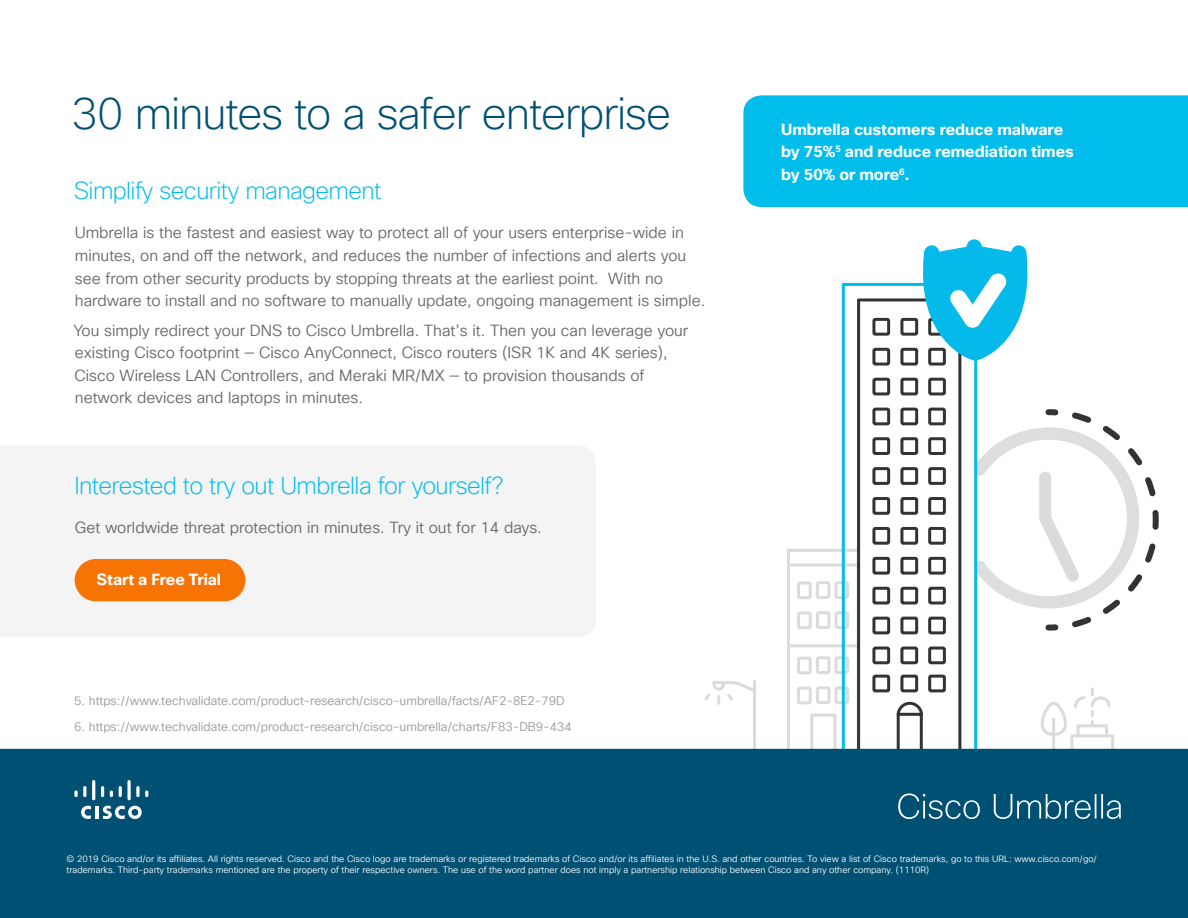
<style>
.page{position:relative;width:1188px;height:918px;background:#fff}
.page>*{position:absolute;margin:0;border:0;box-sizing:border-box;transform-origin:0 0}
.t1{font:200 43.95px "Cisco Sans TT";letter-spacing:-.025em;color:#005073}
.t2{font:200 24px "Cisco Sans TT";letter-spacing:-.025em;color:#00bceb}
.t3{font:15.75px/22.6px "Cisco Sans TT Light";color:#666767}
.t4{font:700 15.75px/22.6px "Cisco Sans TT";color:#fff}
.t5{font:12.3px "Cisco Sans TT Light";color:#989899}
.t6{font:9px/11.2px "Cisco Sans TT Light";color:#fff}
</style>
<div class="page">
<div style="left:0;top:446px;width:595px;height:191px;background:#f4f4f4"></div>
<div style="left:75px;top:559px;width:170px;height:42px;background:#f77303;border-radius:21px"></div>
<svg style="left:786px;top:549px;width:330px;height:200px"></svg>
<svg style="left:1032px;top:700px;width:43px;height:37px"></svg>
<hr style="left:1052px;top:719px;width:3px;height:30px;background:#dbdbdb">
<svg style="left:702px;top:680px;width:56px;height:69px"></svg>
<svg style="left:935px;top:361px;width:28px;height:388px"></svg>
<svg style="left:840px;top:282px;width:95px;height:467px"></svg>
<hr style="left:974px;top:349px;width:3px;height:401px;background:#00bdeb">
<svg style="left:915px;top:239px;width:113px;height:122px"></svg>
<svg style="left:963px;top:406px;width:196px;height:228px"></svg>
<div style="left:0;top:749px;width:1188px;height:169px;background:#005073"></div>
<svg style="left:81px;top:806px;width:10px;height:13px"></svg>
<svg style="left:103px;top:806px;width:39px;height:13px"></svg>
<svg style="left:74px;top:786px;width:12px;height:11px"></svg>
<hr style="left:92px;top:780px;width:3px;height:20px;background:#fff;border-radius:2px">
<svg style="left:101px;top:786px;width:3px;height:11px"></svg>
<svg style="left:110px;top:791px;width:3px;height:6px"></svg>
<svg style="left:119px;top:786px;width:3px;height:11px"></svg>
<svg style="left:127px;top:780px;width:4px;height:20px"></svg>
<svg style="left:136px;top:786px;width:4px;height:11px"></svg>
<svg style="left:145px;top:791px;width:3px;height:6px"></svg>
<hr style="left:95px;top:806px;width:4px;height:13px;background:#fff">
<svg style="left:898px;top:793px;width:82px;height:26px;background:#2e6f8c"></svg>
<svg style="left:994px;top:794px;width:127px;height:25px;background:#357490"></svg>
<div style="left:743px;top:95px;width:445px;height:112px;background:#00bdeb"></div>
<h1 class="t1" style="left:72px;top:86px;width:601px">30 minutes to a safer enterprise</h1>
<h2 class="t2" style="left:74px;top:176px;width:309px">Simplify security management</h2>
<p class="t3" style="left:75px;top:222px;width:632px">Umbrella is the fastest and easiest way to protect all of your users enterprise-wide in minutes, on and off the network, and reduces the number of infections and alerts you see from other security products by stopping threats at the earliest point. With no hardware to install and no software to manually update, ongoing management is simple.</p>
<p class="t3" style="left:73px;top:319px;width:617px">You simply redirect your DNS to Cisco Umbrella. That’s it. Then you can leverage your existing Cisco footprint — Cisco AnyConnect, Cisco routers (ISR 1K and 4K series), Cisco Wireless LAN Controllers, and Meraki MR/MX — to provision thousands of network devices and laptops in minutes.</p>
<h2 class="t2" style="left:75px;top:470px;width:431px">Interested to try out Umbrella for yourself?</h2>
<p class="t3" style="left:75px;top:516px;width:469px">Get worldwide threat protection in minutes. Try it out for 14 days.</p>
<p class="t4" style="left:97px;top:568px;width:126px">Start a Free Trial</p>
<p class="t5" style="left:74px;top:693px;width:492px">5. https://www.techvalidate.com/product-research/cisco-umbrella/facts/AF2-8E2-79D</p>
<p class="t5" style="left:74px;top:718px;width:499px">6. https://www.techvalidate.com/product-research/cisco-umbrella/charts/F83-DB9-434</p>
<p class="t4" style="left:781px;top:119px;width:294px">Umbrella customers reduce malware by 75%<sup>5</sup> and reduce remediation times by 50% or more<sup>6</sup>.</p>
<p class="t6" style="left:67px;top:853px;width:1032px">© 2019 Cisco and/or its affiliates. All rights reserved. Cisco and the Cisco logo are trademarks or registered trademarks of Cisco and/or its affiliates in the U.S. and other countries. To view a list of Cisco trademarks, go to this URL: www.cisco.com/go/ trademarks. Third-party trademarks mentioned are the property of their respective owners. The use of the word partner does not imply a partnership relationship between Cisco and any other company. (1110R)</p>
</div>
